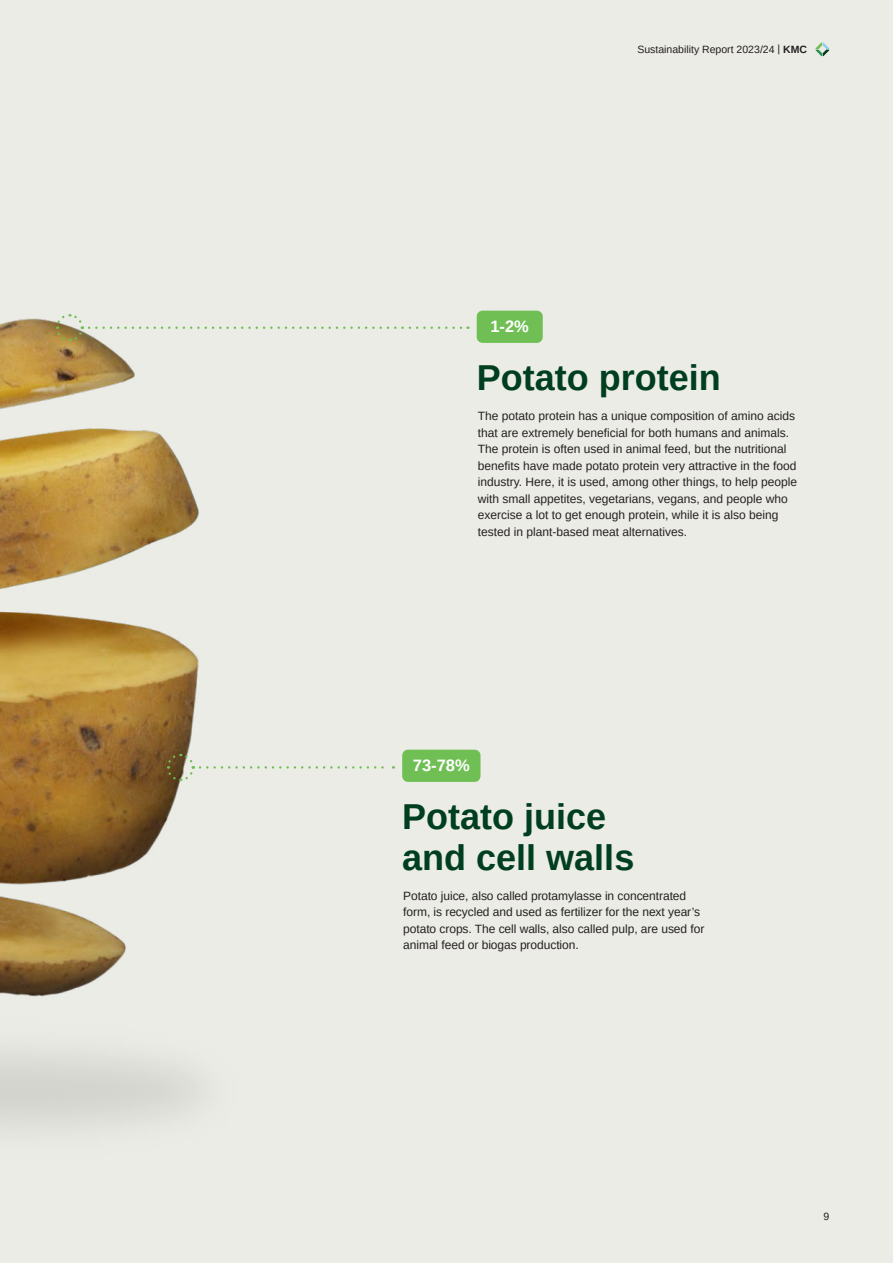
<style>
.page{position:relative;width:893px;height:1263px;background:#ecece6}
.page>*{position:absolute;margin:0;border:0;box-sizing:border-box;transform-origin:0 0}
.t1{font:700 36px/40.5px "Arimo";color:#003e20}
.t2{font:700 16.5px "Arimo";color:#fff}
.t3{font:12px/16.5px "Arimo";color:#231f20}
.t4{font:10.5px "Arimo";color:#231f20}
.s1{font-weight:700}
</style>
<div class="page">
<img style="left:0;top:318px;width:199px;height:811px">
<div style="left:477px;top:311px;width:66px;height:32px;background:#6fbf54;border-radius:6px"></div>
<div style="left:402px;top:750px;width:78px;height:32px;background:#6fbf54;border-radius:6px"></div>
<svg style="left:55px;top:314px;width:413px;height:29px"></svg>
<svg style="left:165px;top:752px;width:229px;height:30px"></svg>
<svg style="left:816px;top:43px;width:13px;height:13px"></svg>
<p class="t4" style="left:637px;top:43px;width:171px">Sustainability Report 2023/24 | <span class="s1">KMC</span></p>
<p class="t2" style="left:490px;top:315px;width:40px">1-2%</p>
<p class="t1" style="left:477px;top:358px;width:246px">Potato protein</p>
<p class="t3" style="left:478px;top:408px;width:321px">The potato protein has a unique composition of amino acids that are extremely beneficial for both humans and animals.<br>The protein is often used in animal feed, but the nutritional benefits have made potato protein very attractive in the food industry. Here, it is used, among other things, to help people with small appetites, vegetarians, vegans, and people who exercise a lot to get enough protein, while it is also being tested in plant-based meat alternatives.</p>
<p class="t2" style="left:413px;top:754px;width:58px">73-78%</p>
<p class="t1" style="left:402px;top:797px;width:234px">Potato juice and cell walls</p>
<p class="t3" style="left:403px;top:887px;width:303px">Potato juice, also called protamylasse in concentrated form, is recycled and used as fertilizer for the next year’s potato crops. The cell walls, also called pulp, are used for animal feed or biogas production.</p>
<p class="t4" style="left:823px;top:1210px;width:7px">9</p>
</div>
